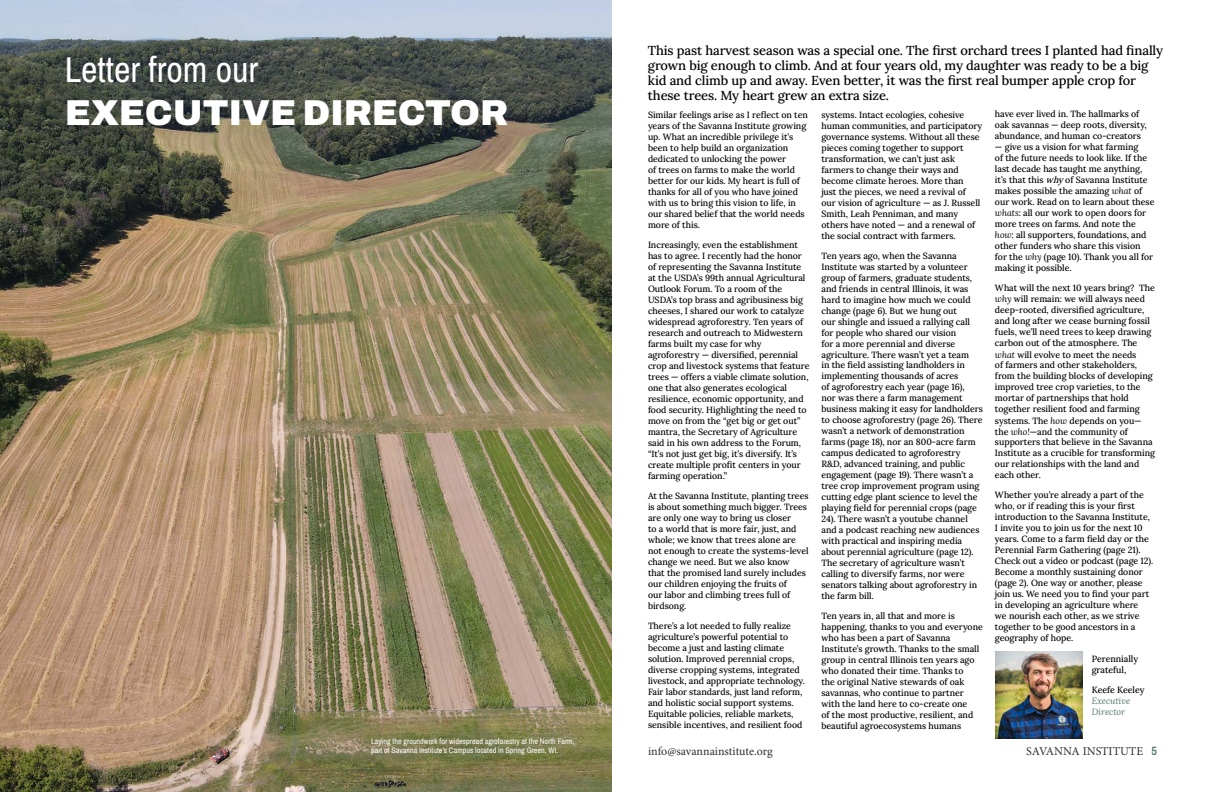
<style>
.page{position:relative;width:1224px;height:792px;background:#fff}
.page>*{position:absolute;margin:0;border:0;box-sizing:border-box;transform-origin:0 0}
.t1{font:900 36px/43.2px "Archivo";color:#fff}
.TEXT_BODY{font:500 13px/15px "Lora";letter-spacing:-.01em;color:#000}
.t2{font:12px "Minion Pro";color:#322f2c}
.TEXT_BODY-2{font:500 9px/11px "Lora";letter-spacing:-.005em;color:#000}
.TEXT_BODY-3{font:italic 9px/11px "Lora";letter-spacing:-.005em;color:#4f7865}
.t3{font:8px/9.6px "Archivo Narrow";color:#fff}
.s1{font-family:"Archivo Narrow";font-weight:400}
.s2{font-style:italic}
.s3{font-weight:400;font-style:italic}
.s4{font-weight:500;font-style:normal;color:#000}
.s5{font-family:"Archivo Condensed";font-weight:600;color:#4e7766}
</style>
<div class="page">
<img style="left:0;top:0;width:612px;height:792px">
<img style="left:995px;top:651px;width:88px;height:88px">
<p class="t1" style="left:65px;top:48px;width:445px"><span class="s1">Letter from our<br></span>EXECUTIVE DIRECTOR</p>
<p class="t3" style="left:371px;top:736px;width:205px">Laying the groundwork for widespread agroforestry at the North Farm, part of Savanna Institute’s Campus located in Spring Green, WI.</p>
<p class="TEXT_BODY" style="left:648px;top:42px;width:517px">This past harvest season was a special one. The first orchard trees I planted had finally grown big enough to climb. And at four years old, my daughter was ready to be a big kid and climb up and away. Even better, it was the first real bumper apple crop for these trees. My heart grew an extra size.</p>
<p class="TEXT_BODY-2" style="left:648px;top:108px;width:161px">Similar feelings arise as I reflect on ten years of the Savanna Institute growing up. What an incredible privilege it’s been to help build an organization dedicated to unlocking the power<br>of trees on farms to make the world better for our kids. My heart is full of thanks for all of you who have joined with us to bring this vision to life, in our shared belief that the world needs more of this.</p>
<p class="TEXT_BODY-2" style="left:648px;top:238px;width:163px">Increasingly, even the establishment has to agree. I recently had the honor of representing the Savanna Institute at the USDA’s 99th annual Agricultural Outlook Forum. To a room of the USDA’s top brass and agribusiness big cheeses, I shared our work to catalyze widespread agroforestry. Ten years of research and outreach to Midwestern farms built my case for why agroforestry — diversified, perennial crop and livestock systems that feature trees — offers a viable climate solution, one that also generates ecological resilience, economic opportunity, and food security. Highlighting the need to move on from the “get big or get out” mantra, the Secretary of Agriculture said in his own address to the Forum, “It’s not just get big, it’s diversify. It’s create multiple profit centers in your farming operation.”</p>
<p class="TEXT_BODY-2" style="left:648px;top:489px;width:162px">At the Savanna Institute, planting trees is about something much bigger. Trees are only one way to bring us closer<br>to a world that is more fair, just, and whole; we know that trees alone are not enough to create the systems-level change we need. But we also know that the promised land surely includes our children enjoying the fruits of<br>our labor and climbing trees full of birdsong.</p>
<p class="TEXT_BODY-2" style="left:648px;top:619px;width:158px">There’s a lot needed to fully realize agriculture’s powerful potential to become a just and lasting climate solution. Improved perennial crops, diverse cropping systems, integrated livestock, and appropriate technology.<br>Fair labor standards, just land reform, and holistic social support systems.<br>Equitable policies, reliable markets, sensible incentives, and resilient food</p>
<p class="TEXT_BODY-2" style="left:821px;top:108px;width:162px">systems. Intact ecologies, cohesive human communities, and participatory governance systems. Without all these pieces coming together to support transformation, we can’t just ask farmers to change their ways and become climate heroes. More than<br>just the pieces, we need a revival of our vision of agriculture — as J. Russell Smith, Leah Penniman, and many others have noted — and a renewal of the social contract with farmers.</p>
<p class="TEXT_BODY-2" style="left:821px;top:249px;width:163px">Ten years ago, when the Savanna Institute was started by a volunteer group of farmers, graduate students, and friends in central Illinois, it was hard to imagine how much we could change (page 6). But we hung out<br>our shingle and issued a rallying call for people who shared our vision<br>for a more perennial and diverse agriculture. There wasn’t yet a team<br>in the field assisting landholders in implementing thousands of acres<br>of agroforestry each year (page 16),<br>nor was there a farm management business making it easy for landholders to choose agroforestry (page 26). There wasn’t a network of demonstration farms (page 18), nor an 800-acre farm campus dedicated to agroforestry<br>R&amp;D, advanced training, and public engagement (page 19). There wasn’t a tree crop improvement program using cutting edge plant science to level the playing field for perennial crops (page 24). There wasn’t a youtube channel and a podcast reaching new audiences with practical and inspiring media about perennial agriculture (page 12).<br>The secretary of agriculture wasn’t calling to diversify farms, nor were senators talking about agroforestry in the farm bill.</p>
<p class="TEXT_BODY-2" style="left:821px;top:610px;width:163px">Ten years in, all that and more is happening, thanks to you and everyone who has been a part of Savanna Institute’s growth. Thanks to the small group in central Illinois ten years ago who donated their time. Thanks to<br>the original Native stewards of oak savannas, who continue to partner with the land here to co-create one<br>of the most productive, resilient, and beautiful agroecosystems humans</p>
<p class="TEXT_BODY-2" style="left:995px;top:108px;width:153px">have ever lived in. The hallmarks of oak savannas — deep roots, diversity, abundance, and human co-creators</p>
<p class="TEXT_BODY-2" style="left:995px;top:141px;width:161px">— give us a vision for what farming<br>of the future needs to look like. If the last decade has taught me anything, it’s that this <span class="s2">why</span> of Savanna Institute makes possible the amazing <span class="s3">what</span> of our work. Read on to learn about these <span class="s3">whats</span>: all our work to open doors for more trees on farms. And note the <span class="s3">how</span>: all supporters, foundations, and other funders who share this vision for the <span class="s3">why</span> (page 10). Thank you all for making it possible.</p>
<p class="TEXT_BODY-2" style="left:995px;top:282px;width:162px">What will the next 10 years bring? The <span class="s3">why</span> will remain: we will always need deep-rooted, diversified agriculture, and long after we cease burning fossil fuels, we’ll need trees to keep drawing carbon out of the atmosphere. The <span class="s3">what</span> will evolve to meet the needs<br>of farmers and other stakeholders, from the building blocks of developing improved tree crop varieties, to the mortar of partnerships that hold together resilient food and farming systems. The <span class="s3">how</span> depends on you— the <span class="s3">who!</span>—and the community of supporters that believe in the Savanna Institute as a crucible for transforming our relationships with the land and each other.</p>
<p class="TEXT_BODY-2" style="left:995px;top:489px;width:160px">Whether you’re already a part of the who, or if reading this is your first introduction to the Savanna Institute, I invite you to join us for the next 10 years. Come to a farm field day or the Perennial Farm Gathering (page 21).<br>Check out a video or podcast (page 12).<br>Become a monthly sustaining donor (page 2). One way or another, please join us. We need you to find your part in developing an agriculture where<br>we nourish each other, as we strive together to be good ancestors in a geography of hope.</p>
<p class="TEXT_BODY-2" style="left:1092px;top:652px;width:48px">Perennially grateful,</p>
<p class="TEXT_BODY-3" style="left:1092px;top:684px;width:54px"><span class="s4">Keefe Keeley<br></span>Executive<br>Director</p>
<h3 class="t2" style="left:648px;top:743px;width:126px">info@savannainstitute.org</h3>
<h3 class="t2" style="left:1026px;top:743px;width:132px">SAVANNA INSTITUTE <span class="s5">5</span></h3>
</div>
